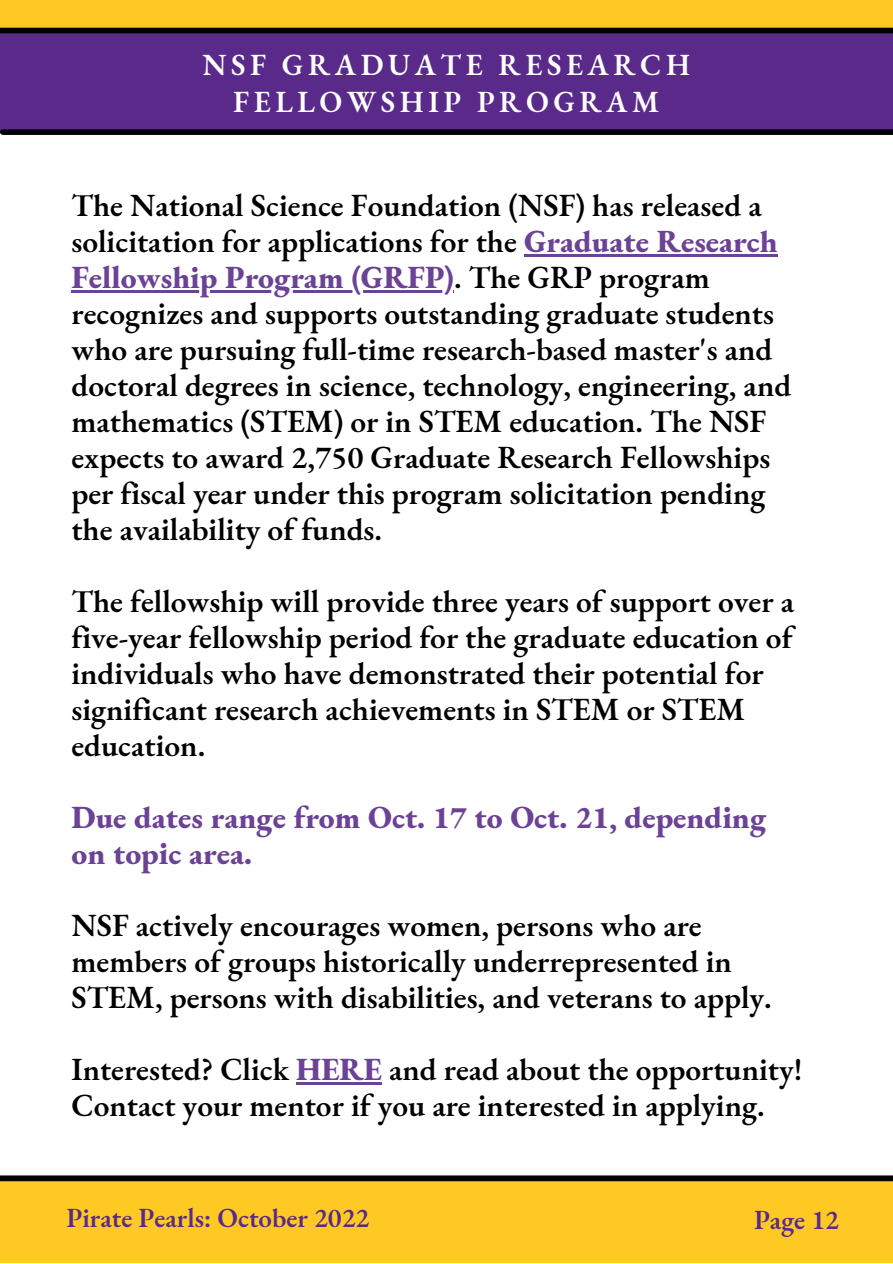
<style>
.page{position:relative;width:893px;height:1264px;background:#fff}
.page>*{position:absolute;margin:0;border:0;box-sizing:border-box;transform-origin:0 0}
.t1{font:600 31.5px/36px "EB Garamond";color:#000}
.t2{font:800 31.5px/36px "EB Garamond";color:#6b4296}
.t3{font:600 30px/37.2px "EB Garamond";letter-spacing:.15em;color:#fff;text-align:center}
.t4{font:600 27px "EB Garamond";color:#592a8a}
.s1{font-weight:800;color:#6b4296}
</style>
<div class="page">
<div style="left:0;top:1175px;width:892px;height:87px;background:#fec923"></div>
<div style="left:0;top:1175px;width:892px;height:6px;background:#000"></div>
<div style="left:0;top:0;width:892px;height:132px;background:#592a8a"></div>
<div style="left:0;top:0;width:892px;height:27px;background:#fec923"></div>
<div style="left:0;top:28px;width:892px;height:5px;background:#000"></div>
<div style="left:3px;top:129px;width:889px;height:6px;background:#000"></div>
<hr style="left:524px;top:254px;width:253px;height:2px;background:#6b4296">
<hr style="left:71px;top:290px;width:383px;height:2px;background:#6b4296">
<hr style="left:296px;top:1081px;width:86px;height:3px;background:#6b4296">
<p class="t3" style="left:202px;top:45px;width:489px">NSF GRADUATE RESEARCH<br>FELLOWSHIP PROGRAM</p>
<p class="t1" style="left:71px;top:187px;width:721px">The National Science Foundation (NSF) has released a solicitation for applications for the <span class="s1">Graduate Research Fellowship Program (GRFP)</span>. The GRP program recognizes and supports outstanding graduate students who are pursuing full-time research-based master's and doctoral degrees in science, technology, engineering, and mathematics (STEM) or in STEM education. The NSF expects to award 2,750 Graduate Research Fellowships per fiscal year under this program solicitation pending the availability of funds.</p>
<p class="t1" style="left:71px;top:582px;width:724px">The fellowship will provide three years of support over a five-year fellowship period for the graduate education of individuals who have demonstrated their potential for significant research achievements in STEM or STEM education.</p>
<p class="t2" style="left:71px;top:798px;width:696px">Due dates range from Oct. 17 to Oct. 21, depending on topic area.</p>
<p class="t1" style="left:71px;top:906px;width:702px">NSF actively encourages women, persons who are members of groups historically underrepresented in<br>STEM, persons with disabilities, and veterans to apply.</p>
<p class="t1" style="left:71px;top:1050px;width:732px">Interested? Click <span class="s1">HERE</span> and read about the opportunity!<br>Contact your mentor if you are interested in applying.</p>
<p class="t4" style="left:66px;top:1200px;width:304px">Pirate Pearls: October 2022</p>
<p class="t4" style="left:754px;top:1201px;width:87px">Page 12</p>
</div>
